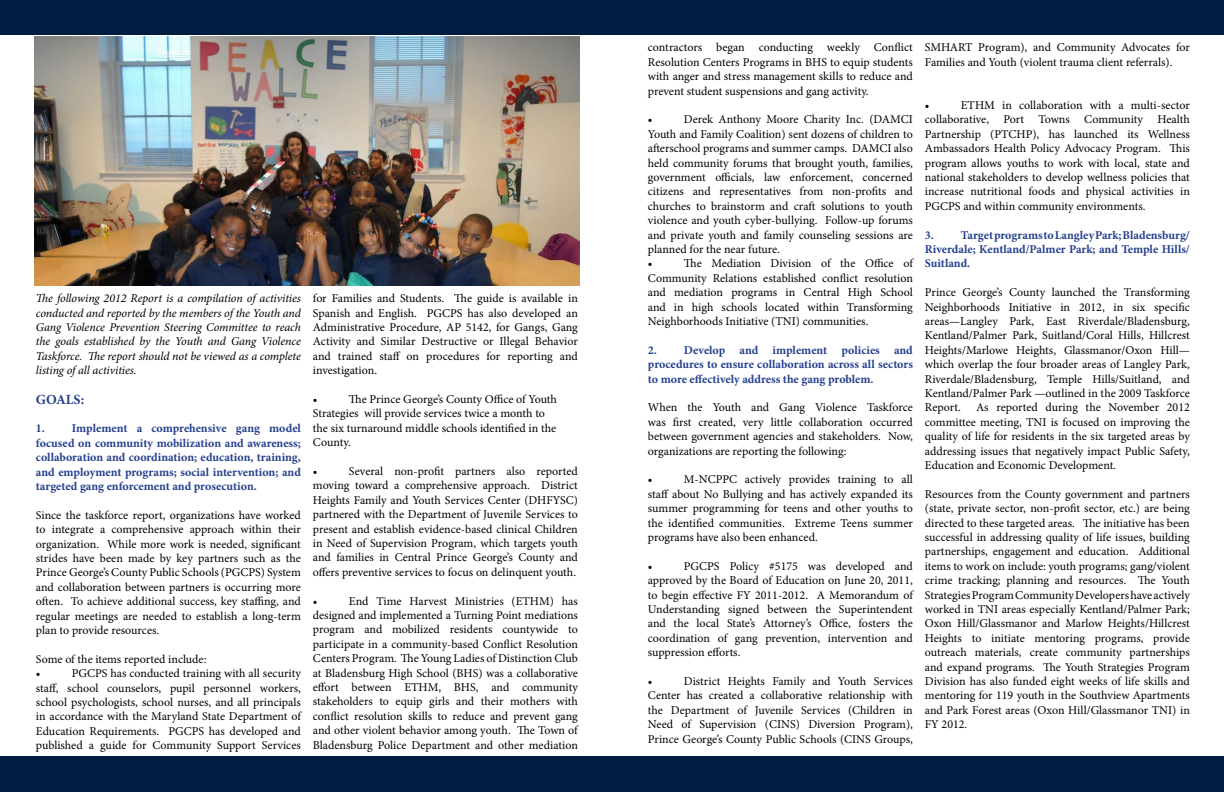
<style>
.page{position:relative;width:1224px;height:792px;background:#fff}
.page>*{position:absolute;margin:0;border:0;box-sizing:border-box;transform-origin:0 0}
.t1{font:700 14px "Minion Pro";color:#25408f}
.t2{font:12px/14.4px "Minion Pro";color:#000;text-align:justify}
.t3{font:700 12px/14.4px "Minion Pro";letter-spacing:-.005em;color:#25408f;text-align:justify}
.t4{font:italic 12px/14.4px "Minion Pro";letter-spacing:-.005em;color:#000;text-align:justify}
</style>
<div class="page">
<div style="left:0;top:0;width:1224px;height:35px;background:#001c40"></div>
<div style="left:0;top:756px;width:1224px;height:36px;background:#001c40"></div>
<img style="left:34px;top:37px;width:546px;height:248px">
<p class="t4" style="left:36px;top:291px;width:267px">The following 2012 Report is a compilation of activities conducted and reported by the members of the Youth and Gang Violence Prevention Steering Committee to reach the goals established by the Youth and Gang Violence Taskforce. The report should not be viewed as a complete listing of all activities.</p>
<p class="t1" style="left:36px;top:389px;width:50px">GOALS:</p>
<p class="t3" style="left:36px;top:421px;width:267px">1. Implement a comprehensive gang model focused on community mobilization and awareness; collaboration and coordination; education, training, and employment programs; social intervention; and targeted gang enforcement and prosecution.</p>
<p class="t2" style="left:36px;top:508px;width:267px">Since the taskforce report, organizations have worked to integrate a comprehensive approach within their organization. While more work is needed, significant strides have been made by key partners such as the Prince George’s County Public Schools (PGCPS) System and collaboration between partners is occurring more often. To achieve additional success, key staffing, and regular meetings are needed to establish a long-term plan to provide resources.</p>
<p class="t2" style="left:36px;top:652px;width:172px">Some of the items reported include: •</p>
<p class="t2" style="left:36px;top:666px;width:267px;text-indent:36px">PGCPS has conducted training with all security staff, school counselors, pupil personnel workers, school psychologists, school nurses, and all principals in accordance with the Maryland State Department of Education Requirements. PGCPS has developed and published a guide for Community Support Services</p>
<p class="t2" style="left:313px;top:291px;width:267px">for Families and Students. The guide is available in Spanish and English. PGCPS has also developed an Administrative Procedure, AP 5142, for Gangs, Gang Activity and Similar Destructive or Illegal Behavior and trained staff on procedures for reporting and investigation.</p>
<p class="t2" style="left:313px;top:392px;width:6px">•</p>
<p class="t2" style="left:313px;top:392px;width:246px;text-align:left;text-indent:36px">The Prince George’s County Office of Youth Strategies will provide services twice a month to the six turnaround middle schools identified in the County.</p>
<p class="t2" style="left:313px;top:464px;width:6px">•</p>
<p class="t2" style="left:313px;top:464px;width:267px;text-indent:36px">Several non-profit partners also reported moving toward a comprehensive approach. District Heights Family and Youth Services Center (DHFYSC) partnered with the Department of Juvenile Services to present and establish evidence-based clinical Children in Need of Supervision Program, which targets youth and families in Central Prince George’s County and offers preventive services to focus on delinquent youth.</p>
<p class="t2" style="left:313px;top:594px;width:6px">•</p>
<p class="t2" style="left:313px;top:594px;width:267px;text-indent:36px">End Time Harvest Ministries (ETHM) has designed and implemented a Turning Point mediations program and mobilized residents countywide to participate in a community-based Conflict Resolution Centers Program. The Young Ladies of Distinction Club at Bladensburg High School (BHS) was a collaborative effort between ETHM, BHS, and community stakeholders to equip girls and their mothers with conflict resolution skills to reduce and prevent gang and other violent behavior among youth. The Town of Bladensburg Police Department and other mediation</p>
<p class="t2" style="left:648px;top:40px;width:267px">contractors began conducting weekly Conflict Resolution Centers Programs in BHS to equip students with anger and stress management skills to reduce and prevent student suspensions and gang activity.</p>
<p class="t2" style="left:648px;top:112px;width:6px">•</p>
<p class="t2" style="left:648px;top:112px;width:267px;text-align:left;text-indent:36px">Derek Anthony Moore Charity Inc. (DAMCI Youth and Family Coalition) sent dozens of children to afterschool programs and summer camps. DAMCI also held community forums that brought youth, families, government officials, law enforcement, concerned citizens and representatives from non-profits and churches to brainstorm and craft solutions to youth violence and youth cyber-bullying. Follow-up forums and private youth and family counseling sessions are planned for the near future.<br>•</p>
<p class="t2" style="left:648px;top:256px;width:267px;text-indent:36px">The Mediation Division of the Office of Community Relations established conflict resolution and mediation programs in Central High School and in high schools located within Transforming Neighborhoods Initiative (TNI) communities.</p>
<p class="t3" style="left:648px;top:343px;width:267px">2. Develop and implement policies and procedures to ensure collaboration across all sectors to more effectively address the gang problem.</p>
<p class="t2" style="left:648px;top:400px;width:267px">When the Youth and Gang Violence Taskforce was first created, very little collaboration occurred between government agencies and stakeholders. Now, organizations are reporting the following:</p>
<p class="t2" style="left:648px;top:472px;width:6px">•</p>
<p class="t2" style="left:648px;top:472px;width:267px;text-indent:36px">M-NCPPC actively provides training to all staff about No Bullying and has actively expanded its summer programming for teens and other youths to the identified communities. Extreme Teens summer programs have also been enhanced.</p>
<p class="t2" style="left:648px;top:559px;width:6px">•</p>
<p class="t2" style="left:648px;top:559px;width:267px;text-indent:36px">PGCPS Policy #5175 was developed and approved by the Board of Education on June 20, 2011, to begin effective FY 2011-2012. A Memorandum of Understanding signed between the Superintendent and the local State’s Attorney’s Office, fosters the coordination of gang prevention, intervention and suppression efforts.</p>
<p class="t2" style="left:648px;top:674px;width:6px">•</p>
<p class="t2" style="left:648px;top:674px;width:267px;text-indent:36px">District Heights Family and Youth Services Center has created a collaborative relationship with the Department of Juvenile Services (Children in Need of Supervision (CINS) Diversion Program), Prince George’s County Public Schools (CINS Groups,</p>
<p class="t2" style="left:925px;top:40px;width:267px">SMHART Program), and Community Advocates for<br>Families and Youth (violent trauma client referrals).</p>
<p class="t2" style="left:925px;top:98px;width:6px">•</p>
<p class="t2" style="left:925px;top:98px;width:267px;text-indent:36px">ETHM in collaboration with a multi-sector collaborative, Port Towns Community Health Partnership (PTCHP), has launched its Wellness Ambassadors Health Policy Advocacy Program. This program allows youths to work with local, state and national stakeholders to develop wellness policies that increase nutritional foods and physical activities in PGCPS and within community environments.</p>
<p class="t3" style="left:925px;top:227px;width:267px">3. Target programs to Langley Park; Bladensburg/ Riverdale; Kentland/Palmer Park; and Temple Hills/ Suitland.</p>
<p class="t2" style="left:925px;top:285px;width:267px">Prince George’s County launched the Transforming Neighborhoods Initiative in 2012, in six specific areas—Langley Park, East Riverdale/Bladensburg, Kentland/Palmer Park, Suitland/Coral Hills, Hillcrest Heights/Marlowe Heights, Glassmanor/Oxon Hill— which overlap the four broader areas of Langley Park, Riverdale/Bladensburg, Temple Hills/Suitland, and Kentland/Palmer Park —outlined in the 2009 Taskforce Report.</p>
<p class="t2" style="left:925px;top:400px;width:267px;text-indent:51px">As reported during the November 2012 committee meeting, TNI is focused on improving the quality of life for residents in the six targeted areas by addressing issues that negatively impact Public Safety, Education and Economic Development.</p>
<p class="t2" style="left:925px;top:487px;width:267px">Resources from the County government and partners (state, private sector, non-profit sector, etc.) are being directed to these targeted areas. The initiative has been successful in addressing quality of life issues, building partnerships, engagement and education. Additional items to work on include: youth programs; gang/violent crime tracking; planning and resources. The Youth Strategies Program Community Developers have actively worked in TNI areas especially Kentland/Palmer Park; Oxon Hill/Glassmanor and Marlow Heights/Hillcrest Heights to initiate mentoring programs, provide outreach materials, create community partnerships and expand programs. The Youth Strategies Program Division has also funded eight weeks of life skills and mentoring for 119 youth in the Southview Apartments and Park Forest areas (Oxon Hill/Glassmanor TNI) in FY 2012.</p>
</div>
